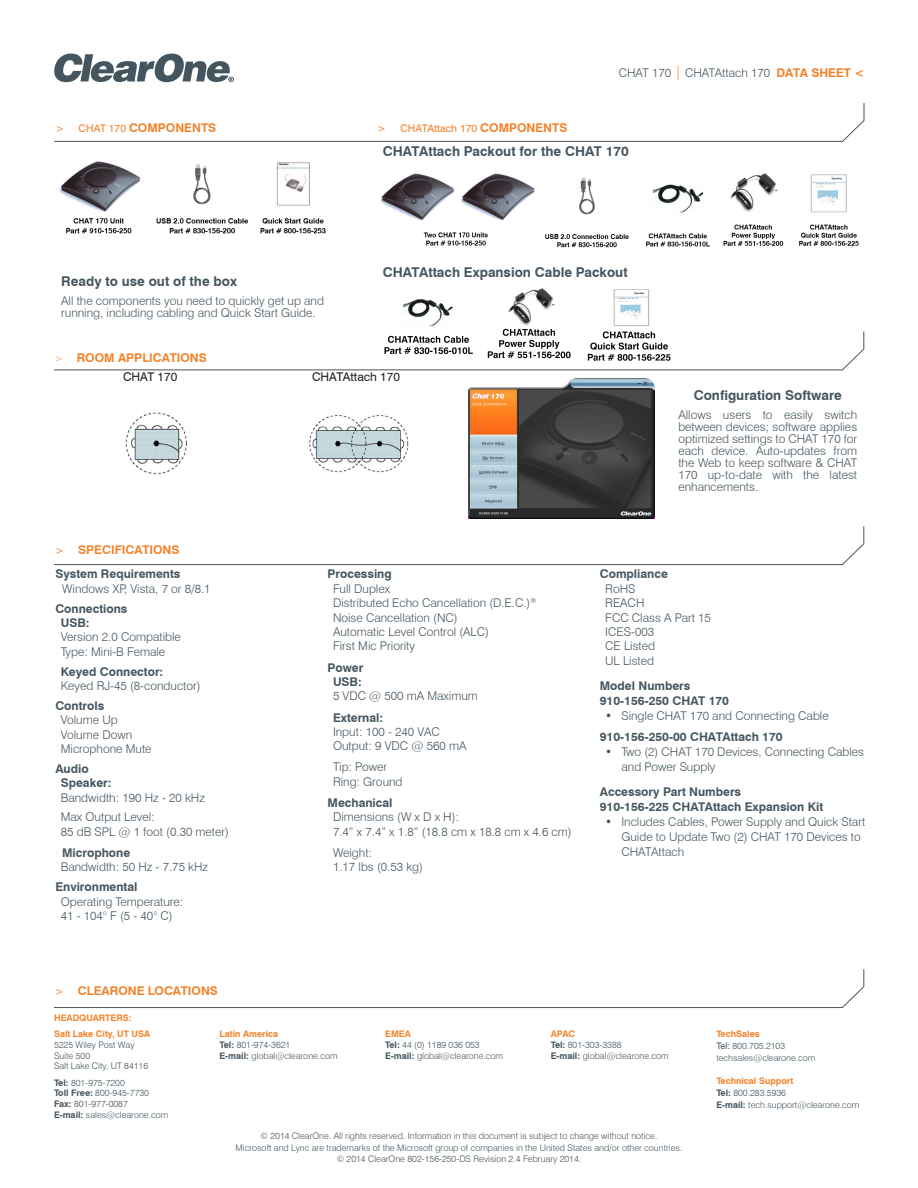
<style>
.page{position:relative;width:918px;height:1188px;background:#fff}
.page>*{position:absolute;margin:0;border:0;box-sizing:border-box;transform-origin:0 0}
.indent{font:700 13.5px "Swiss 721 BT";color:#45555f}
.indent-2{font:300 12px/12px "Swiss 721 BT";color:#45555f}
.t1{font:700 12px "Swiss 721 BT";color:#45555f}
.t2{font:700 12px "Swiss 721 BT";color:#f48026}
.t3{font:12px "Swiss 721 BT";color:#231f20}
.t4{font:10.5px "Swiss 721 BT";color:#f48026}
.t5{font:300 9px "Swiss 721 BT";color:#45555f}
.t6{font:700 9px "Swiss 721 BT";color:#f48026}
.s1{font-weight:400;font-size:10.5px}
.s2{font-weight:300;font-size:10.5px}
.s3{font-weight:700;font-size:12px}
.s4{font-size:15px;color:#f48026}
.s5{font-weight:700;color:#f48026}
.s6{font-weight:700}
.s7{font-weight:400}
</style>
<div class="page">
<img style="left:403px;top:288px;width:247px;height:41px">
<img style="left:503px;top:329px;width:52px;height:2px">
<svg style="left:54px;top:103px;width:810px;height:39px"></svg>
<svg style="left:54px;top:969px;width:810px;height:39px"></svg>
<svg style="left:54px;top:54px;width:180px;height:28px"></svg>
<svg style="left:54px;top:526px;width:810px;height:39px"></svg>
<svg style="left:54px;top:331px;width:810px;height:39px"></svg>
<img style="left:125px;top:412px;width:62px;height:63px">
<img style="left:309px;top:415px;width:100px;height:58px">
<img style="left:59px;top:161px;width:267px;height:73px">
<img style="left:380px;top:173px;width:479px;height:75px">
<img style="left:469px;top:379px;width:186px;height:139px">
<p class="t2" style="left:56px;top:121px;width:162px"><span class="s1">&gt; CHAT 170</span> COMPONENTS</p>
<p class="indent" style="left:61px;top:273px;width:177px">Ready to use out of the box</p>
<p class="indent-2" style="left:61px;top:295px;width:264px">All the components you need to quickly get up and running, including cabling and Quick Start Guide.</p>
<p class="t2" style="left:54px;top:350px;width:154px"><span class="s2">&gt;</span> ROOM APPLICATIONS</p>
<p class="t4" style="left:377px;top:122px;width:192px">&gt; CHATAttach 170 <span class="s3">COMPONENTS</span></p>
<p class="indent-2" style="left:619px;top:66px;width:247px">CHAT 170 <span class="s4">|</span> CHATAttach 170 <span class="s5">DATA SHEET &lt;</span></p>
<p class="indent" style="left:383px;top:143px;width:248px">CHATAttach Packout for the CHAT 170</p>
<p class="indent" style="left:383px;top:264px;width:246px">CHATAttach Expansion Cable Packout</p>
<p class="t3" style="left:123px;top:370px;width:56px">CHAT 170</p>
<p class="t3" style="left:312px;top:370px;width:89px">CHATAttach 170</p>
<p class="t2" style="left:55px;top:542px;width:126px"><span class="s1">&gt;</span> SPECIFICATIONS</p>
<p class="t1" style="left:55px;top:567px;width:127px">System Requirements</p>
<p class="indent-2" style="left:62px;top:582px;width:150px">Windows XP, Vista, 7 or 8/8.1</p>
<p class="t1" style="left:55px;top:601px;width:74px">Connections</p>
<p class="t1" style="left:61px;top:615px;width:30px">USB:</p>
<p class="indent-2" style="left:61px;top:631px;width:122px">Version 2.0 Compatible</p>
<p class="indent-2" style="left:61px;top:645px;width:106px">Type: Mini-B Female</p>
<p class="t1" style="left:61px;top:664px;width:104px">Keyed Connector:</p>
<p class="indent-2" style="left:61px;top:680px;width:141px">Keyed RJ-45 (8-conductor)</p>
<p class="t1" style="left:55px;top:698px;width:50px">Controls</p>
<p class="indent-2" style="left:61px;top:714px;width:58px">Volume Up</p>
<p class="indent-2" style="left:61px;top:728px;width:73px">Volume Down</p>
<p class="indent-2" style="left:61px;top:743px;width:92px">Microphone Mute</p>
<p class="t1" style="left:55px;top:761px;width:35px">Audio</p>
<p class="t1" style="left:61px;top:776px;width:52px">Speaker:</p>
<p class="indent-2" style="left:61px;top:791px;width:146px">Bandwidth: 190 Hz - 20 kHz</p>
<p class="indent-2" style="left:61px;top:811px;width:95px">Max Output Level:</p>
<p class="indent-2" style="left:61px;top:825px;width:170px">85 dB SPL @ 1 foot (0.30 meter)</p>
<p class="t1" style="left:62px;top:845px;width:70px">Microphone</p>
<p class="indent-2" style="left:61px;top:861px;width:149px">Bandwidth: 50 Hz - 7.75 kHz</p>
<p class="t1" style="left:55px;top:880px;width:84px">Environmental</p>
<p class="indent-2" style="left:61px;top:895px;width:124px">Operating Temperature:</p>
<p class="indent-2" style="left:61px;top:910px;width:113px">41 - 104° F (5 - 40° C)</p>
<p class="t2" style="left:55px;top:983px;width:165px"><span class="s1">&gt;</span> CLEARONE LOCATIONS</p>
<p class="t1" style="left:328px;top:567px;width:66px">Processing</p>
<p class="indent-2" style="left:333px;top:582px;width:59px">Full Duplex</p>
<p class="indent-2" style="left:333px;top:597px;width:205px">Distributed Echo Cancellation (D.E.C.)<sup>®</sup></p>
<p class="indent-2" style="left:333px;top:611px;width:126px">Noise Cancellation (NC)</p>
<p class="indent-2" style="left:333px;top:626px;width:157px">Automatic Level Control (ALC)</p>
<p class="indent-2" style="left:333px;top:640px;width:84px">First Mic Priority</p>
<p class="t1" style="left:328px;top:660px;width:37px">Power</p>
<p class="t1" style="left:333px;top:674px;width:30px">USB:</p>
<p class="indent-2" style="left:333px;top:690px;width:146px">5 VDC @ 500 mA Maximum</p>
<p class="t1" style="left:333px;top:710px;width:52px">External:</p>
<p class="indent-2" style="left:333px;top:726px;width:108px">Input: 100 - 240 VAC</p>
<p class="indent-2" style="left:333px;top:740px;width:135px">Output: 9 VDC @ 560 mA</p>
<p class="indent-2" style="left:333px;top:761px;width:56px">Tip: Power</p>
<p class="indent-2" style="left:333px;top:776px;width:71px">Ring: Ground</p>
<p class="t1" style="left:328px;top:795px;width:66px">Mechanical</p>
<p class="indent-2" style="left:333px;top:811px;width:127px">Dimensions (W x D x H):</p>
<p class="indent-2" style="left:333px;top:825px;width:240px">7.4” x 7.4” x 1.8” (18.8 cm x 18.8 cm x 4.6 cm)</p>
<p class="indent-2" style="left:333px;top:847px;width:41px">Weight:</p>
<p class="indent-2" style="left:333px;top:861px;width:91px">1.17 lbs (0.53 kg)</p>
<p class="indent" style="left:694px;top:387px;width:150px">Configuration Software</p>
<p class="indent-2" style="left:678px;top:409px;width:180px;text-align:justify">Allows users to easily switch between devices; software applies optimized settings to CHAT 170 for each device. Auto-updates from the Web to keep software &amp; CHAT 170 up-to-date with the latest enhancements.</p>
<p class="t1" style="left:600px;top:567px;width:70px">Compliance</p>
<p class="indent-2" style="left:605px;top:582px;width:32px">RoHS</p>
<p class="indent-2" style="left:605px;top:597px;width:41px">REACH</p>
<p class="indent-2" style="left:605px;top:611px;width:107px">FCC Class A Part 15</p>
<p class="indent-2" style="left:605px;top:626px;width:51px">ICES-003</p>
<p class="indent-2" style="left:605px;top:640px;width:51px">CE Listed</p>
<p class="indent-2" style="left:605px;top:654px;width:50px">UL Listed</p>
<p class="t1" style="left:600px;top:678px;width:92px">Model Numbers</p>
<p class="t1" style="left:600px;top:693px;width:131px">910-156-250 CHAT 170</p>
<p class="indent-2" style="left:605px;top:709px;width:225px">• Single CHAT 170 and Connecting Cable</p>
<p class="t1" style="left:600px;top:730px;width:184px">910-156-250-00 CHATAttach 170</p>
<p class="indent-2" style="left:621px;top:744px;width:244px;line-height:15px;text-indent:-16px">• Two (2) CHAT 170 Devices, Connecting Cables and Power Supply</p>
<p class="t1" style="left:600px;top:785px;width:143px">Accessory Part Numbers</p>
<p class="t1" style="left:600px;top:800px;width:225px">910-156-225 CHATAttach Expansion Kit</p>
<p class="indent-2" style="left:621px;top:814px;width:245px;line-height:15px;text-indent:-16px">• Includes Cables, Power Supply and Quick Start<br>Guide to Update Two (2) CHAT 170 Devices to<br>CHATAttach</p>
<p class="t6" style="left:54px;top:1012px;width:79px">HEADQUARTERS:</p>
<p class="t6" style="left:54px;top:1028px;width:98px">Salt Lake City, UT USA</p>
<p class="t5" style="left:54px;top:1039px;width:82px">5225 Wiley Post Way</p>
<p class="t5" style="left:54px;top:1050px;width:38px">Suite 500</p>
<p class="t5" style="left:54px;top:1061px;width:96px">Salt Lake City, UT 84116</p>
<p class="t5" style="left:54px;top:1077px;width:72px"><span class="s6">Tel:</span> 801-975-7200</p>
<p class="t5" style="left:54px;top:1088px;width:97px"><span class="s6">Toll Free:</span> 800-945-7730</p>
<p class="t5" style="left:54px;top:1099px;width:75px"><span class="s6">Fax:</span> 801-977-0087</p>
<p class="t5" style="left:54px;top:1109px;width:116px"><span class="s6">E-mail:</span> sales@clearone.com</p>
<p class="t6" style="left:220px;top:1028px;width:60px">Latin America</p>
<p class="t5" style="left:220px;top:1039px;width:72px"><span class="s6">Tel:</span> 801-974-3621</p>
<p class="t5" style="left:220px;top:1050px;width:119px"><span class="s6">E-mail:</span> global@clearone.com</p>
<p class="t6" style="left:385px;top:1028px;width:27px">EMEA</p>
<p class="t5" style="left:385px;top:1039px;width:96px"><span class="s6">Tel:</span> 44 (0) 1189 036 053</p>
<p class="t5" style="left:385px;top:1050px;width:119px"><span class="s6">E-mail:</span> global@clearone.com</p>
<p class="t6" style="left:551px;top:1028px;width:26px">APAC</p>
<p class="t5" style="left:551px;top:1039px;width:72px"><span class="s6">Tel:</span> 801-303-3388</p>
<p class="t5" style="left:551px;top:1050px;width:119px"><span class="s6">E-mail:</span> global@clearone.com</p>
<p class="t6" style="left:716px;top:1028px;width:45px">TechSales</p>
<p class="t5" style="left:716px;top:1040px;width:70px"><span class="s7">Tel:</span> 800.705.2103</p>
<p class="t5" style="left:716px;top:1052px;width:101px">techsales@clearone.com</p>
<p class="t6" style="left:716px;top:1075px;width:78px">Technical Support</p>
<p class="t5" style="left:716px;top:1087px;width:71px"><span class="s6">Tel:</span> 800.283.5936</p>
<p class="t5" style="left:716px;top:1099px;width:145px"><span class="s6">E-mail:</span> tech.support@clearone.com</p>
<p class="t5" style="left:261px;top:1131px;width:398px">© 2014 ClearOne. All rights reserved. Information in this document is subject to change without notice.</p>
<p class="t5" style="left:236px;top:1143px;width:448px">Microsoft and Lync are trademarks of the Microsoft group of companies in the United States and/or other countries.</p>
<p class="t5" style="left:337px;top:1153px;width:246px">© 2014 ClearOne 802-156-250-DS Revision 2.4 February 2014.</p>
</div>
